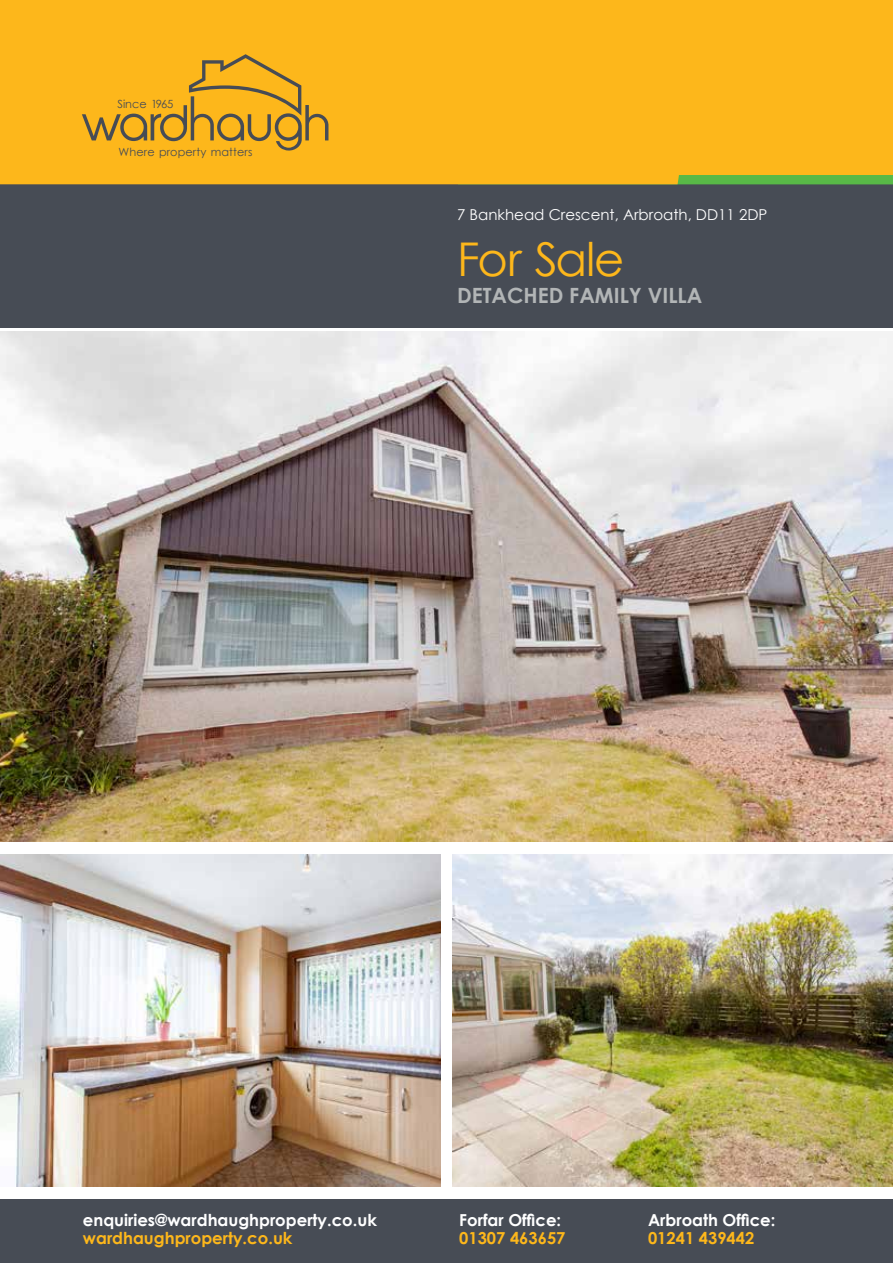
<style>
.page{position:relative;width:893px;height:1263px;background:#fff}
.page>*{position:absolute;margin:0;border:0;box-sizing:border-box;transform-origin:0 0}
.t1{font:46.5px "Century Gothic";letter-spacing:-.025em;color:#fdb71b}
.t2{font:700 21px "Century Gothic";color:#b2b5b6}
.t3{font:700 16.5px "Century Gothic";color:#fff}
.t4{font:700 16.5px "Century Gothic";color:#fdb71b}
.t5{font:15px "Century Gothic";color:#fff}
.t6{font:11.25px "Century Gothic";letter-spacing:.01em;color:#474c55}
</style>
<div class="page">
<div style="left:0;top:174px;width:893px;height:153px;background:#474c55"></div>
<div style="left:0;top:1199px;width:893px;height:64px;background:#474c55"></div>
<img style="left:0;top:332px;width:893px;height:510px">
<div style="left:0;top:0;width:893px;height:184px;background:#fdb71b"></div>
<img style="left:0;top:855px;width:440px;height:331px">
<svg style="left:82px;top:54px;width:246px;height:97px;background:#e2a723"></svg>
<img style="left:453px;top:855px;width:440px;height:331px">
<p class="t6" style="left:117px;top:96px;width:58px">Since 1965</p>
<p class="t6" style="left:119px;top:144px;width:135px">Where property matters</p>
<p class="t5" style="left:457px;top:204px;width:312px">7 Bankhead Crescent, Arbroath, DD11 2DP</p>
<h1 class="t1" style="left:457px;top:227px;width:169px">For Sale</h1>
<p class="t2" style="left:457px;top:280px;width:247px">DETACHED FAMILY VILLA</p>
<p class="t3" style="left:83px;top:1208px;width:296px">enquiries@wardhaughproperty.co.uk</p>
<p class="t4" style="left:83px;top:1226px;width:211px">wardhaughproperty.co.uk</p>
<p class="t3" style="left:459px;top:1208px;width:103px">Forfar Office:</p>
<p class="t4" style="left:459px;top:1226px;width:108px">01307 463657</p>
<p class="t3" style="left:648px;top:1208px;width:129px">Arbroath Office:</p>
<p class="t4" style="left:648px;top:1226px;width:108px">01241 439442</p>
</div>
